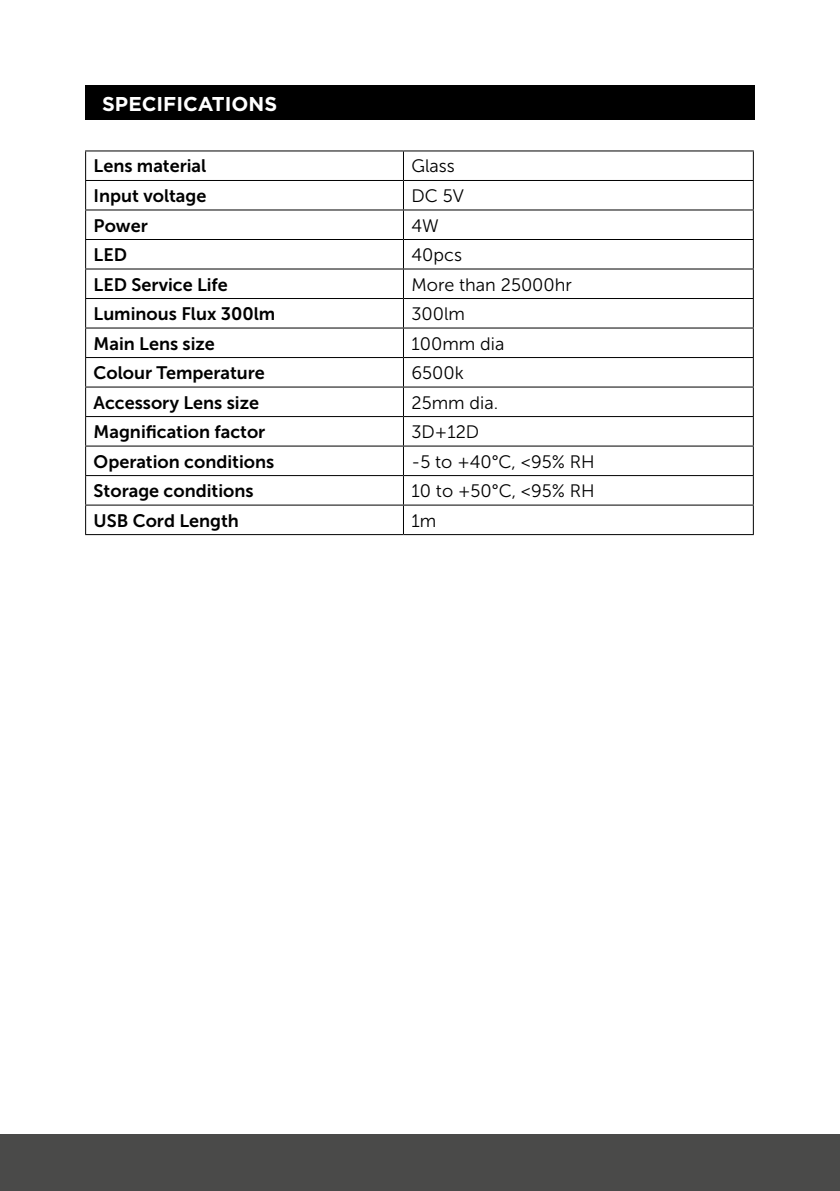
<style>
.page{position:relative;width:840px;height:1191px;background:#fff}
.page>*{position:absolute;margin:0;border:0;box-sizing:border-box;transform-origin:0 0}
.t1{font:700 20px "Gotham HTF";color:#fff}
.t2{font:18px "Museo Sans 700";color:#000}
.t3{font:18px "Museo Sans 300";color:#000}
</style>
<div class="page">
<div style="left:0;top:1134px;width:839px;height:57px;background:#4a4a49"></div>
<div style="left:85px;top:85px;width:669px;height:35px;background:#000"></div>
<hr style="left:85px;top:150px;width:318px;height:1px;background:#000">
<hr style="left:403px;top:150px;width:350px;height:1px;background:#000">
<hr style="left:85px;top:180px;width:318px;height:1px;background:#000">
<hr style="left:403px;top:180px;width:350px;height:1px;background:#000">
<hr style="left:85px;top:209px;width:318px;height:1px;background:#000">
<hr style="left:403px;top:209px;width:350px;height:1px;background:#000">
<hr style="left:85px;top:239px;width:318px;height:1px;background:#000">
<hr style="left:403px;top:239px;width:350px;height:1px;background:#000">
<hr style="left:85px;top:268px;width:318px;height:1px;background:#000">
<hr style="left:403px;top:268px;width:350px;height:1px;background:#000">
<hr style="left:85px;top:298px;width:318px;height:1px;background:#000">
<hr style="left:403px;top:298px;width:350px;height:1px;background:#000">
<hr style="left:85px;top:327px;width:318px;height:1px;background:#000">
<hr style="left:403px;top:327px;width:350px;height:1px;background:#000">
<hr style="left:85px;top:357px;width:318px;height:1px;background:#000">
<hr style="left:403px;top:357px;width:350px;height:1px;background:#000">
<hr style="left:85px;top:386px;width:318px;height:1px;background:#000">
<hr style="left:403px;top:386px;width:350px;height:1px;background:#000">
<hr style="left:85px;top:416px;width:318px;height:1px;background:#000">
<hr style="left:403px;top:416px;width:350px;height:1px;background:#000">
<hr style="left:85px;top:445px;width:318px;height:1px;background:#000">
<hr style="left:403px;top:445px;width:350px;height:1px;background:#000">
<hr style="left:85px;top:475px;width:318px;height:1px;background:#000">
<hr style="left:403px;top:475px;width:350px;height:1px;background:#000">
<hr style="left:85px;top:504px;width:318px;height:1px;background:#000">
<svg style="left:85px;top:151px;width:1px;height:383px"></svg>
<hr style="left:403px;top:504px;width:350px;height:1px;background:#000">
<svg style="left:403px;top:151px;width:1px;height:383px"></svg>
<svg style="left:752px;top:151px;width:1px;height:383px"></svg>
<hr style="left:85px;top:534px;width:318px;height:1px;background:#000">
<hr style="left:403px;top:534px;width:350px;height:1px;background:#000">
<p class="t1" style="left:102px;top:92px;width:176px">SPECIFICATIONS</p>
<p class="t2" style="left:94px;top:156px;width:114px">Lens material</p>
<p class="t3" style="left:411px;top:157px;width:45px">Glass</p>
<p class="t2" style="left:94px;top:186px;width:114px">Input voltage</p>
<p class="t3" style="left:411px;top:186px;width:54px">DC 5V</p>
<p class="t2" style="left:94px;top:215px;width:56px">Power</p>
<p class="t3" style="left:411px;top:216px;width:29px">4W</p>
<p class="t2" style="left:94px;top:245px;width:35px">LED</p>
<p class="t3" style="left:411px;top:245px;width:52px">40pcs</p>
<p class="t2" style="left:94px;top:274px;width:136px">LED Service Life</p>
<p class="t3" style="left:411px;top:275px;width:162px">More than 25000hr</p>
<p class="t2" style="left:94px;top:304px;width:183px">Luminous Flux 300lm</p>
<p class="t3" style="left:411px;top:304px;width:55px">300lm</p>
<p class="t2" style="left:94px;top:333px;width:123px">Main Lens size</p>
<p class="t3" style="left:411px;top:334px;width:94px">100mm dia</p>
<p class="t2" style="left:94px;top:363px;width:173px">Colour Temperature</p>
<p class="t3" style="left:411px;top:363px;width:54px">6500k</p>
<p class="t2" style="left:94px;top:392px;width:167px">Accessory Lens size</p>
<p class="t3" style="left:411px;top:393px;width:88px">25mm dia.</p>
<p class="t2" style="left:94px;top:422px;width:173px">Magnification factor</p>
<p class="t3" style="left:411px;top:422px;width:69px">3D+12D</p>
<p class="t2" style="left:94px;top:451px;width:182px">Operation conditions</p>
<p class="t3" style="left:411px;top:452px;width:185px">-5 to +40°C, &lt;95% RH</p>
<p class="t2" style="left:94px;top:481px;width:161px">Storage conditions</p>
<p class="t3" style="left:411px;top:481px;width:185px">10 to +50°C, &lt;95% RH</p>
<p class="t2" style="left:94px;top:510px;width:147px">USB Cord Length</p>
<p class="t3" style="left:411px;top:511px;width:26px">1m</p>
</div>
